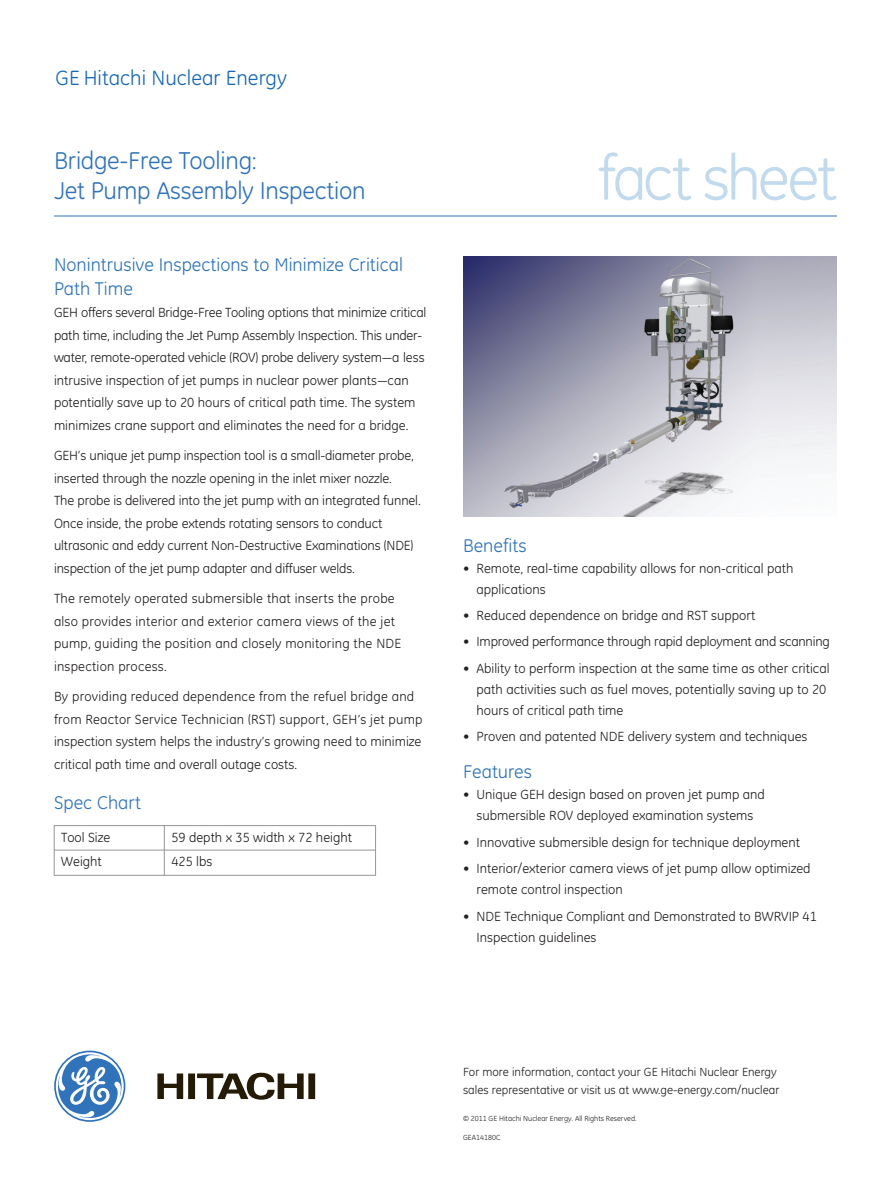
<style>
.page{position:relative;width:891px;height:1188px;background:#fff}
.page>*{position:absolute;margin:0;border:0;box-sizing:border-box;transform-origin:0 0}
.t1{font:63px "GE Inspira";letter-spacing:-.055em;color:#c1daed}
.t2{font:24.75px/30px "GE Inspira";letter-spacing:-.01em;color:#3073ba}
.t3{font:21px "GE Inspira";color:#1768b4}
.t4{font:18.75px/24px "GE Inspira";color:#3073ba}
.t5{font:13.5px/22.5px "GE Inspira";color:#231f20}
.t6{font:12px/18px "GE Inspira";color:#231f20}
.t7{font:7.5px "GE Inspira";color:#231f20}
</style>
<div class="page">
<hr style="left:54px;top:216px;width:783px;height:1px;background:#3073ba">
<hr style="left:54px;top:825px;width:1px;height:51px;background:#939598">
<hr style="left:164px;top:825px;width:1px;height:51px;background:#939598">
<hr style="left:375px;top:825px;width:1px;height:51px;background:#939598">
<hr style="left:54px;top:825px;width:322px;height:1px;background:#939598">
<hr style="left:54px;top:850px;width:322px;height:1px;background:#939598">
<hr style="left:54px;top:875px;width:322px;height:1px;background:#939598">
<img style="left:463px;top:256px;width:374px;height:261px">
<svg style="left:157px;top:1072px;width:158px;height:28px"></svg>
<svg style="left:54px;top:1051px;width:71px;height:71px"></svg>
<h3 class="t3" style="left:56px;top:70px;width:233px">GE Hitachi Nuclear Energy</h3>
<h2 class="t2" style="left:54px;top:148px;width:313px">Bridge-Free Tooling:<br>Jet Pump Assembly Inspection</h2>
<h1 class="t1" style="left:598px;top:157px;width:241px">fact sheet</h1>
<h3 class="t4" style="left:54px;top:254px;width:350px">Nonintrusive Inspections to Minimize Critical<br>Path Time</h3>
<p class="t5" style="left:54px;top:303px;width:374px">GEH offers several Bridge-Free Tooling options that minimize critical path time, including the Jet Pump Assembly Inspection. This under&shy;water, remote-operated vehicle (ROV) probe delivery system—a less intrusive inspection of jet pumps in nuclear power plants—can potentially save up to 20 hours of critical path time. The system minimizes crane support and eliminates the need for a bridge.</p>
<p class="t5" style="left:54px;top:446px;width:368px">GEH’s unique jet pump inspection tool is a small-diameter probe, inserted through the nozzle opening in the inlet mixer nozzle.<br>The probe is delivered into the jet pump with an integrated funnel.<br>Once inside, the probe extends rotating sensors to conduct ultrasonic and eddy current Non-Destructive Examinations (NDE) inspection of the jet pump adapter and diffuser welds.</p>
<p class="t5" style="left:54px;top:589px;width:349px">The remotely operated submersible that inserts the probe also provides interior and exterior camera views of the jet pump, guiding the position and closely monitoring the NDE inspection process.</p>
<p class="t5" style="left:54px;top:687px;width:370px">By providing reduced dependence from the refuel bridge and from Reactor Service Technician (RST) support, GEH’s jet pump inspection system helps the industry’s growing need to minimize critical path time and overall outage costs.</p>
<h3 class="t4" style="left:54px;top:793px;width:89px">Spec Chart</h3>
<p class="t5" style="left:61px;top:827px;width:51px">Tool Size</p>
<p class="t5" style="left:171px;top:827px;width:182px">59 depth x 35 width x 72 height</p>
<p class="t5" style="left:61px;top:852px;width:42px">Weight</p>
<p class="t5" style="left:171px;top:852px;width:42px">425 lbs</p>
<h3 class="t4" style="left:463px;top:535px;width:65px">Benefits</h3>
<p class="t5" style="left:477px;top:559px;width:318px;line-height:21px;text-indent:-13px">• Remote, real-time capability allows for non-critical path applications</p>
<p class="t5" style="left:463px;top:606px;width:294px">• Reduced dependence on bridge and RST support</p>
<p class="t5" style="left:463px;top:632px;width:368px">• Improved performance through rapid deployment and scanning</p>
<p class="t5" style="left:477px;top:659px;width:355px;line-height:21px;text-indent:-14px">• Ability to perform inspection at the same time as other critical path activities such as fuel moves, potentially saving up to 20 hours of critical path time</p>
<p class="t5" style="left:463px;top:727px;width:346px">• Proven and patented NDE delivery system and techniques</p>
<h3 class="t4" style="left:463px;top:762px;width:70px">Features</h3>
<p class="t5" style="left:463px;top:786px;width:303px;line-height:21px;text-align:center">• Unique GEH design based on proven jet pump and submersible ROV deployed examination systems</p>
<p class="t5" style="left:463px;top:832px;width:339px">• Innovative submersible design for technique deployment</p>
<p class="t5" style="left:477px;top:860px;width:336px;line-height:21px;text-indent:-13px">• Interior/exterior camera views of jet pump allow optimized remote control inspection</p>
<p class="t5" style="left:477px;top:907px;width:342px;line-height:21px;text-indent:-14px">• NDE Technique Compliant and Demonstrated to BWRVIP 41<br>Inspection guidelines</p>
<p class="t6" style="left:463px;top:1064px;width:318px">For more information, contact your GE Hitachi Nuclear Energy sales representative or visit us at www.ge-energy.com/nuclear</p>
<p class="t7" style="left:463px;top:1115px;width:175px">© 2011 GE Hitachi Nuclear Energy. All Rights Reserved.</p>
<p class="t7" style="left:463px;top:1134px;width:39px">GEA14180C</p>
</div>
